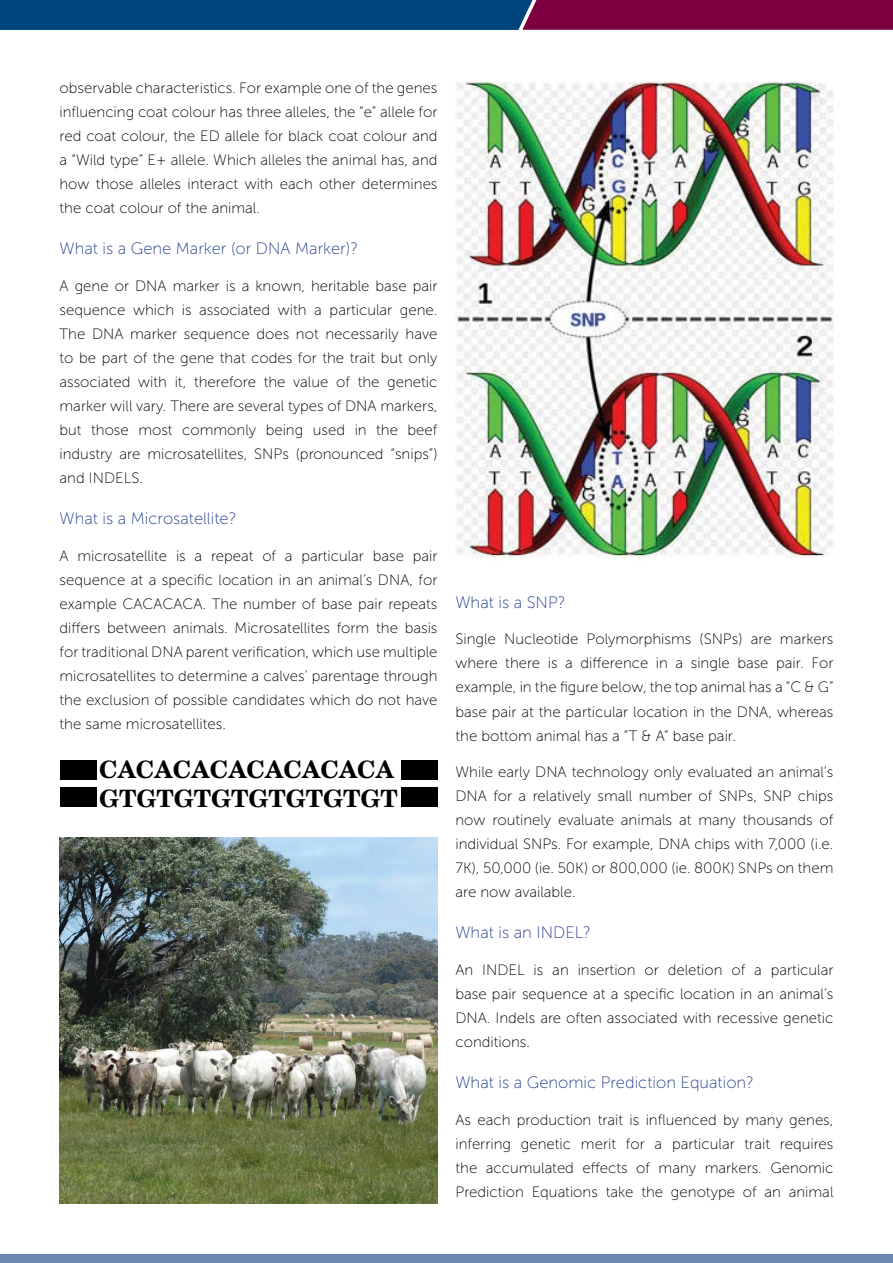
<style>
.page{position:relative;width:893px;height:1263px;background:#fff}
.page>*{position:absolute;margin:0;border:0;box-sizing:border-box;transform-origin:0 0}
.t1{font:700 24px/28.8px "New Century Schlbk";color:#000}
.t2{font:16.5px "Museo Sans 100";color:#25408f}
.t3{font:15px/24px "Museo Sans 100";color:#000;text-align:justify}
</style>
<div class="page">
<div style="left:0;top:1254px;width:893px;height:9px;background:#6b88b3"></div>
<svg style="left:0;top:0;width:893px;height:30px"></svg>
<img style="left:456px;top:82px;width:377px;height:477px">
<img style="left:60px;top:838px;width:377px;height:365px">
<div style="left:60px;top:760px;width:37px;height:19px;background:#000"></div>
<div style="left:60px;top:787px;width:37px;height:20px;background:#000"></div>
<div style="left:401px;top:760px;width:36px;height:19px;background:#000"></div>
<div style="left:401px;top:787px;width:36px;height:20px;background:#000"></div>
<p class="t3" style="left:60px;top:76px;width:379px">observable characteristics. For example one of the genes influencing coat colour has three alleles, the “e” allele for red coat colour, the ED allele for black coat colour and a “Wild type” E+ allele. Which alleles the animal has, and how those alleles interact with each other determines the coat colour of the animal.</p>
<p class="t2" style="left:60px;top:240px;width:300px">What is a Gene Marker (or DNA Marker)?</p>
<p class="t3" style="left:60px;top:274px;width:379px">A gene or DNA marker is a known, heritable base pair sequence which is associated with a particular gene.<br>The DNA marker sequence does not necessarily have to be part of the gene that codes for the trait but only associated with it, therefore the value of the genetic marker will vary. There are several types of DNA markers, but those most commonly being used in the beef industry are microsatellites, SNPs (pronounced “snips”) and INDELS.</p>
<p class="t2" style="left:60px;top:510px;width:178px">What is a Microsatellite?</p>
<p class="t3" style="left:60px;top:544px;width:379px">A microsatellite is a repeat of a particular base pair sequence at a specific location in an animal’s DNA, for example CACACACA. The number of base pair repeats differs between animals. Microsatellites form the basis for traditional DNA parent verification, which use multiple microsatellites to determine a calves’ parentage through the exclusion of possible candidates which do not have the same microsatellites.</p>
<h1 class="t1" style="left:99px;top:755px;width:300px">CACACACACACACACA<br>GTGTGTGTGTGTGTGT</h1>
<p class="t2" style="left:455px;top:593px;width:112px">What is a SNP?</p>
<p class="t3" style="left:455px;top:627px;width:379px">Single Nucleotide Polymorphisms (SNPs) are markers where there is a difference in a single base pair. For example, in the figure below, the top animal has a “C &amp; G” base pair at the particular location in the DNA, whereas the bottom animal has a “T &amp; A” base pair.</p>
<p class="t3" style="left:455px;top:760px;width:379px">While early DNA technology only evaluated an animal’s DNA for a relatively small number of SNPs, SNP chips now routinely evaluate animals at many thousands of individual SNPs. For example, DNA chips with 7,000 (i.e.<br>7K), 50,000 (ie. 50K) or 800,000 (ie. 800K) SNPs on them are now available.</p>
<p class="t2" style="left:455px;top:924px;width:137px">What is an INDEL?</p>
<p class="t3" style="left:455px;top:958px;width:379px">An INDEL is an insertion or deletion of a particular base pair sequence at a specific location in an animal’s DNA. Indels are often associated with recessive genetic conditions.</p>
<p class="t2" style="left:455px;top:1074px;width:300px">What is a Genomic Prediction Equation?</p>
<p class="t3" style="left:455px;top:1108px;width:379px">As each production trait is influenced by many genes, inferring genetic merit for a particular trait requires the accumulated effects of many markers. Genomic Prediction Equations take the genotype of an animal</p>
</div>
